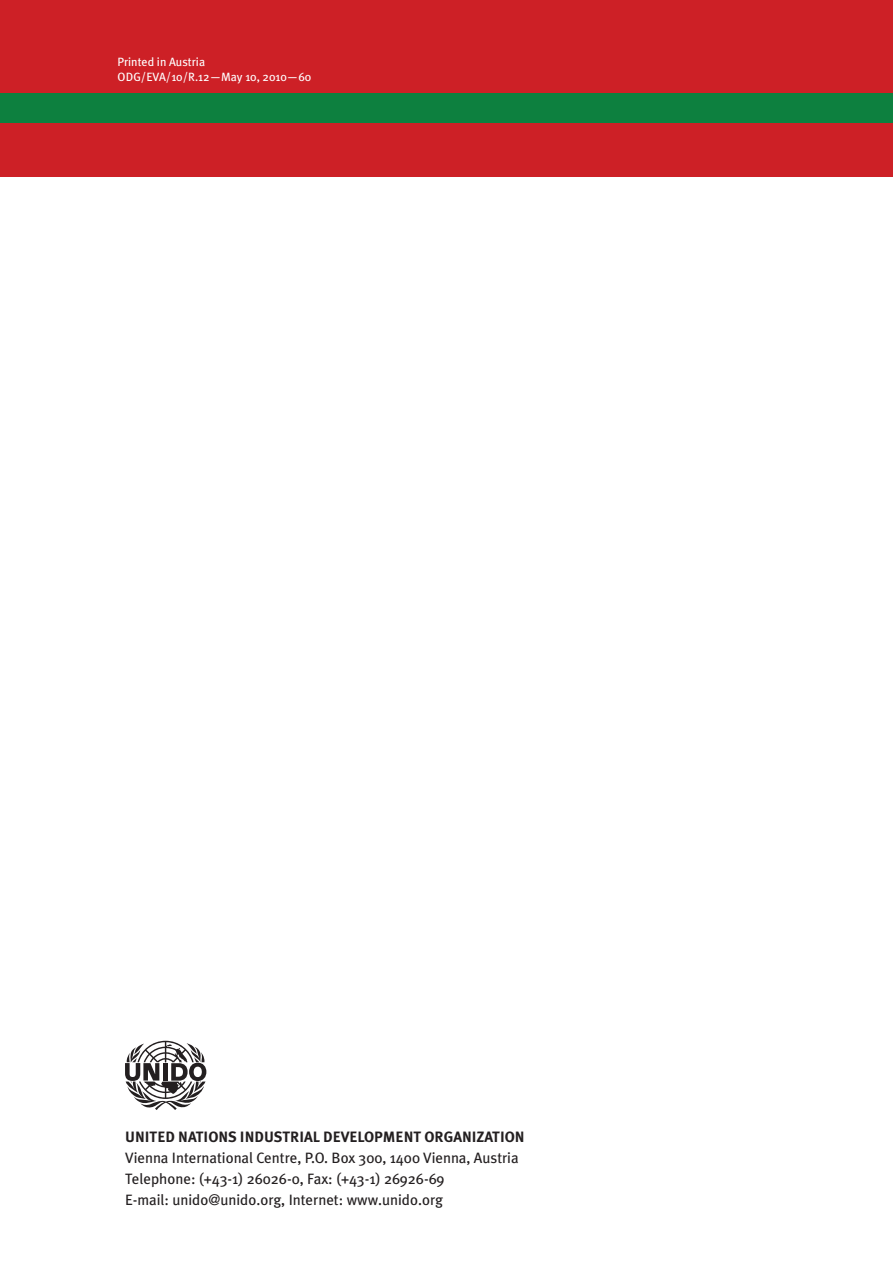
<style>
.page{position:relative;width:893px;height:1263px;background:#fff}
.page>*{position:absolute;margin:0;border:0;box-sizing:border-box;transform-origin:0 0}
.t1{font:15px/21px "Meta Plus";color:#231f20}
.t2{font:700 15px "Meta Plus";color:#231f20}
.t3{font:12px/14.4px "Meta Plus";color:#fff}
</style>
<div class="page">
<svg style="left:125px;top:1041px;width:81px;height:69px"></svg>
<div style="left:91px;top:0;width:802px;height:93px;background:#cd2026"></div>
<div style="left:10px;top:122px;width:883px;height:54px;background:#cd2026"></div>
<div style="left:10px;top:93px;width:883px;height:29px;background:#0d803f"></div>
<div style="left:0;top:0;width:91px;height:93px;background:#cd2026"></div>
<div style="left:0;top:122px;width:91px;height:54px;background:#cd2026"></div>
<div style="left:0;top:93px;width:91px;height:29px;background:#0d803f"></div>
<p class="t3" style="left:118px;top:55px;width:195px">Printed in Austria<br>ODG/EVA/10/R.12—May 10, 2010—60</p>
<p class="t2" style="left:125px;top:1128px;width:401px">UNITED NATIONS INDUSTRIAL DEVELOPMENT ORGANIZATION</p>
<p class="t1" style="left:125px;top:1147px;width:395px">Vienna International Centre, P.O. Box 300, 1400 Vienna, Austria<br>Telephone: (+43-1) 26026-0, Fax: (+43-1) 26926-69<br>E-mail: unido@unido.org, Internet: www.unido.org</p>
</div>
